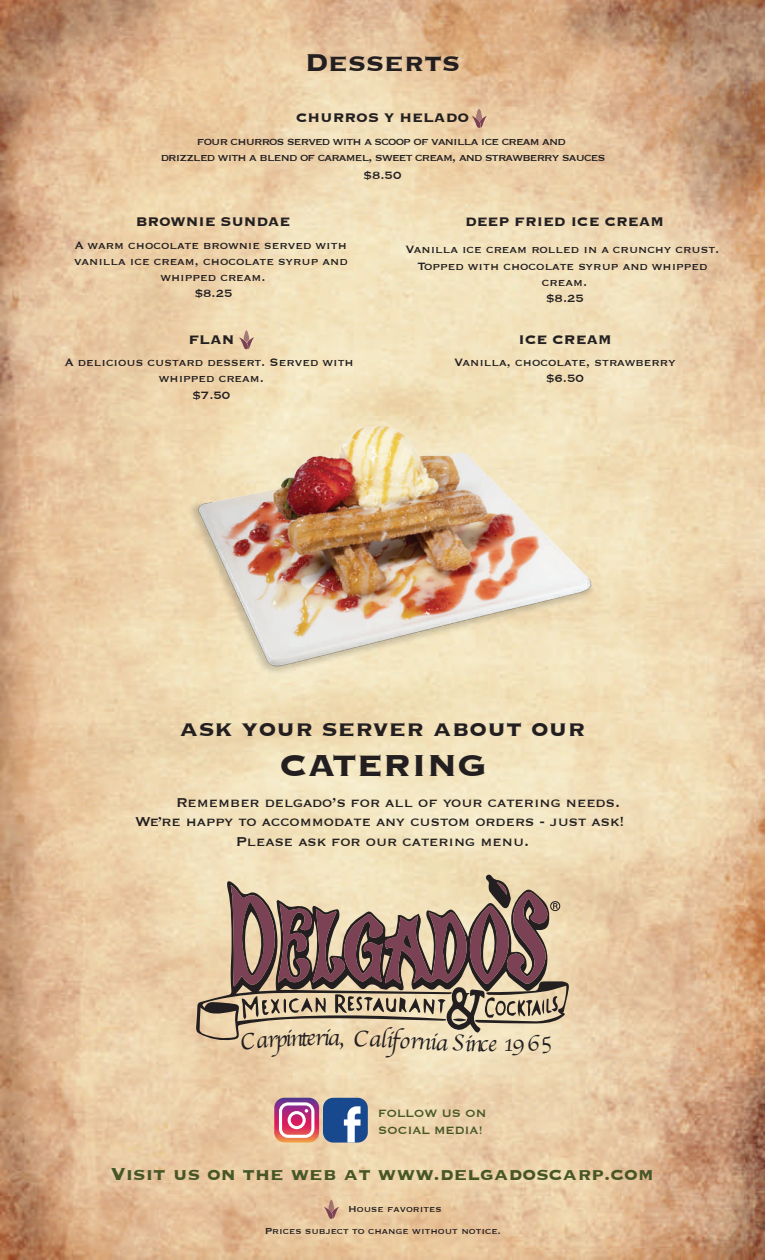
<style>
.page{position:relative;width:765px;height:1260px;background:#fff}
.page>*{position:absolute;margin:0;border:0;box-sizing:border-box;transform-origin:0 0}
.t1{font:700 39.38px "Copperplate";color:#231f20}
.t2{font:700 32.5px "Copperplate";color:#231f20}
.t3{font:700 28.75px "Copperplate";color:#231f20}
.t4{font:23.75px "Apple Chancery";color:#231f20}
.t5{font:700 22.5px "Copperplate";color:#475626}
.t6{font:16.62px/19.8px "Copperplate";color:#231f20;text-align:center}
.t7{font:700 16.25px "Copperplate";color:#231f20}
.t8{font:13.75px/16.2px "Copperplate";color:#231f20;text-align:center}
.t9{font:13.75px/16.5px "Copperplate";letter-spacing:-.06em;color:#231f20;text-align:center}
.t10{font:13.75px/16.5px "Copperplate";color:#485727}
.t11{font:11.25px "Copperplate";color:#231f20}
</style>
<div class="page">
<img style="left:0;top:0;width:765px;height:1260px">
<div style="left:323px;top:1098px;width:45px;height:45px;background:#18488e;border-radius:10px"></div>
<svg style="left:344px;top:1106px;width:17px;height:37px"></svg>
<svg style="left:274px;top:1098px;width:45px;height:45px"></svg>
<svg style="left:517px;top:858px;width:5px;height:5px"></svg>
<img style="left:154px;top:392px;width:479px;height:320px">
<svg style="left:196px;top:880px;width:35px;height:161px;background:#dac5a1"></svg>
<svg style="left:472px;top:109px;width:15px;height:19px"></svg>
<svg style="left:239px;top:330px;width:15px;height:19px"></svg>
<svg style="left:324px;top:1200px;width:15px;height:19px"></svg>
<svg style="left:231px;top:874px;width:338px;height:183px;background:#b19a86"></svg>
<h2 class="t2" style="left:305px;top:41px;width:157px">Desserts</h2>
<p class="t7" style="left:296px;top:107px;width:175px">CHURROS Y HELADO</p>
<p class="t9" style="left:161px;top:132px;width:446px">four churros served with a scoop of vanilla ice cream and<br>drizzled with a blend of caramel, sweet cream, and strawberry sauces</p>
<p class="t8" style="left:364px;top:167px;width:39px">$8.50</p>
<p class="t7" style="left:136px;top:211px;width:156px">BROWNIE SUNDAE</p>
<p class="t8" style="left:74px;top:236px;width:275px">A warm chocolate brownie served with vanilla ice cream, chocolate syrup and whipped cream.<br>$8.25</p>
<p class="t7" style="left:188px;top:329px;width:48px">FLAN</p>
<p class="t8" style="left:65px;top:353px;width:290px">A delicious custard dessert. Served with whipped cream.<br>$7.50</p>
<p class="t7" style="left:465px;top:211px;width:201px">DEEP FRIED ICE CREAM</p>
<p class="t8" style="left:406px;top:241px;width:315px">Vanilla ice cream rolled in a crunchy crust.<br>Topped with chocolate syrup and whipped cream.<br>$8.25</p>
<p class="t7" style="left:518px;top:329px;width:95px">ICE CREAM</p>
<p class="t8" style="left:454px;top:353px;width:223px">Vanilla, chocolate, strawberry $6.50</p>
<h3 class="t3" style="left:180px;top:709px;width:407px">ask your server about our</h3>
<h1 class="t1" style="left:279px;top:740px;width:208px">CATERING</h1>
<p class="t6" style="left:176px;top:791px;width:446px">Remember delgado’s for all of your catering needs.</p>
<p class="t6" style="left:135px;top:811px;width:491px">We’re happy to accommodate any custom orders - just ask!<br>Please ask for our catering menu.</p>
<h3 class="t4" style="left:315px;top:1019px;width:16px">ri</h3>
<h3 class="t4" style="left:370px;top:1020px;width:81px;rotate:3deg">alifornia</h3>
<h3 class="t4" style="left:488px;top:1025px;width:11px">e</h3>
<p class="t10" style="left:378px;top:1105px;width:110px">FOLLOW US ON<br>SOCIAL MEDIA!</p>
<h3 class="t5" style="left:111px;top:1159px;width:545px">Visit us on the web at www.delgadoscarp.com</h3>
<p class="t11" style="left:348px;top:1202px;width:95px">House favorites</p>
<p class="t11" style="left:265px;top:1224px;width:238px">Prices subject to change without notice.</p>
</div>
